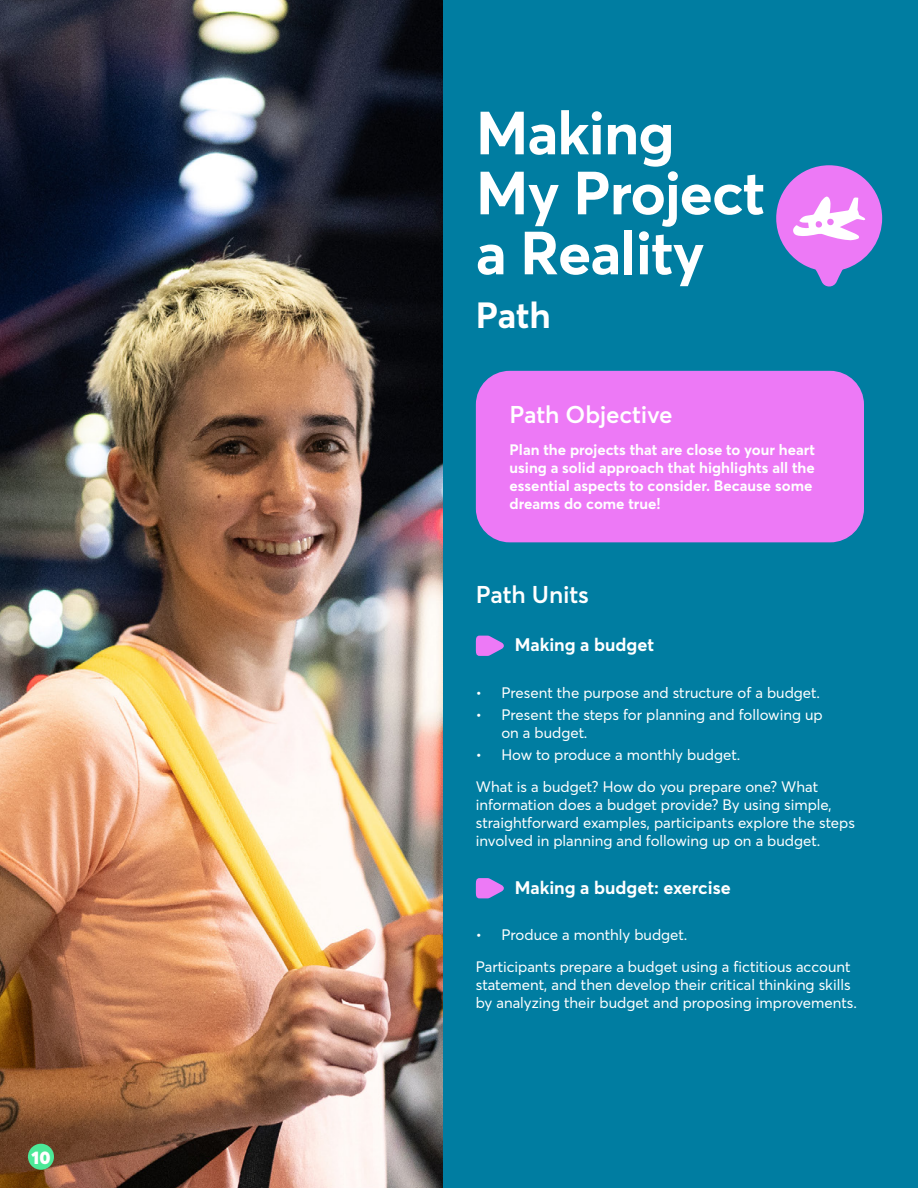
<style>
.page{position:relative;width:918px;height:1188px;background:#007da1}
.page>*{position:absolute;margin:0;border:0;box-sizing:border-box;transform-origin:0 0}
.t1{font:700 60px/60px "Desjardins Sans";letter-spacing:-.015em;color:#fff}
.t2{font:700 36px "Desjardins Sans";color:#fff}
.t3{font:600 24px "Desjardins Sans";letter-spacing:-.005em;color:#fff}
.t4{font:700 18px "Desjardins Sans";color:#fff}
.t5{font:900 18px "Desjardins Sans";color:#fff}
.t6{font:15px/18px "Desjardins Sans";color:#fff}
.t7{font:700 15px/18px "Desjardins Sans";color:#fff}
</style>
<div class="page">
<img style="left:0;top:0;width:442px;height:1188px">
<div style="left:28px;top:1144px;width:26px;height:26px;background:#4ce998;border-radius:50%"></div>
<svg style="left:776px;top:165px;width:106px;height:122px"></svg>
<div style="left:476px;top:371px;width:388px;height:171px;background:#ed79f6;border-radius:34px"></div>
<svg style="left:476px;top:636px;width:28px;height:20px"></svg>
<svg style="left:476px;top:878px;width:28px;height:20px"></svg>
<p class="t5" style="left:31px;top:1146px;width:21px">10</p>
<h1 class="t1" style="left:476px;top:103px;width:291px">Making<br>My Project a Reality</h1>
<h2 class="t2" style="left:476px;top:293px;width:76px">Path</h2>
<h3 class="t3" style="left:510px;top:400px;width:164px">Path Objective</h3>
<p class="t7" style="left:510px;top:440px;width:307px">Plan the projects that are close to your heart using a solid approach that highlights all the essential aspects to consider. Because some dreams do come true!</p>
<h3 class="t3" style="left:476px;top:580px;width:115px">Path Units</h3>
<p class="t4" style="left:515px;top:634px;width:141px">Making a budget</p>
<p class="t6" style="left:476px;top:683px;width:346px">• Present the purpose and structure of a budget.</p>
<p class="t6" style="left:501px;top:706px;width:323px;text-indent:-26px">• Present the steps for planning and following up on a budget.</p>
<p class="t6" style="left:476px;top:739px;width:344px;line-height:31.5px">• How to produce a monthly budget.<br>What is a budget? How do you prepare one? What</p>
<p class="t6" style="left:476px;top:796px;width:381px">information does a budget provide? By using simple, straightforward examples, participants explore the steps involved in planning and following up on a budget.</p>
<p class="t4" style="left:515px;top:876px;width:218px">Making a budget: exercise</p>
<p class="t6" style="left:476px;top:919px;width:376px;line-height:31.5px">• Produce a monthly budget.<br>Participants prepare a budget using a fictitious account</p>
<p class="t6" style="left:476px;top:975px;width:383px">statement, and then develop their critical thinking skills by analyzing their budget and proposing improvements.</p>
</div>
